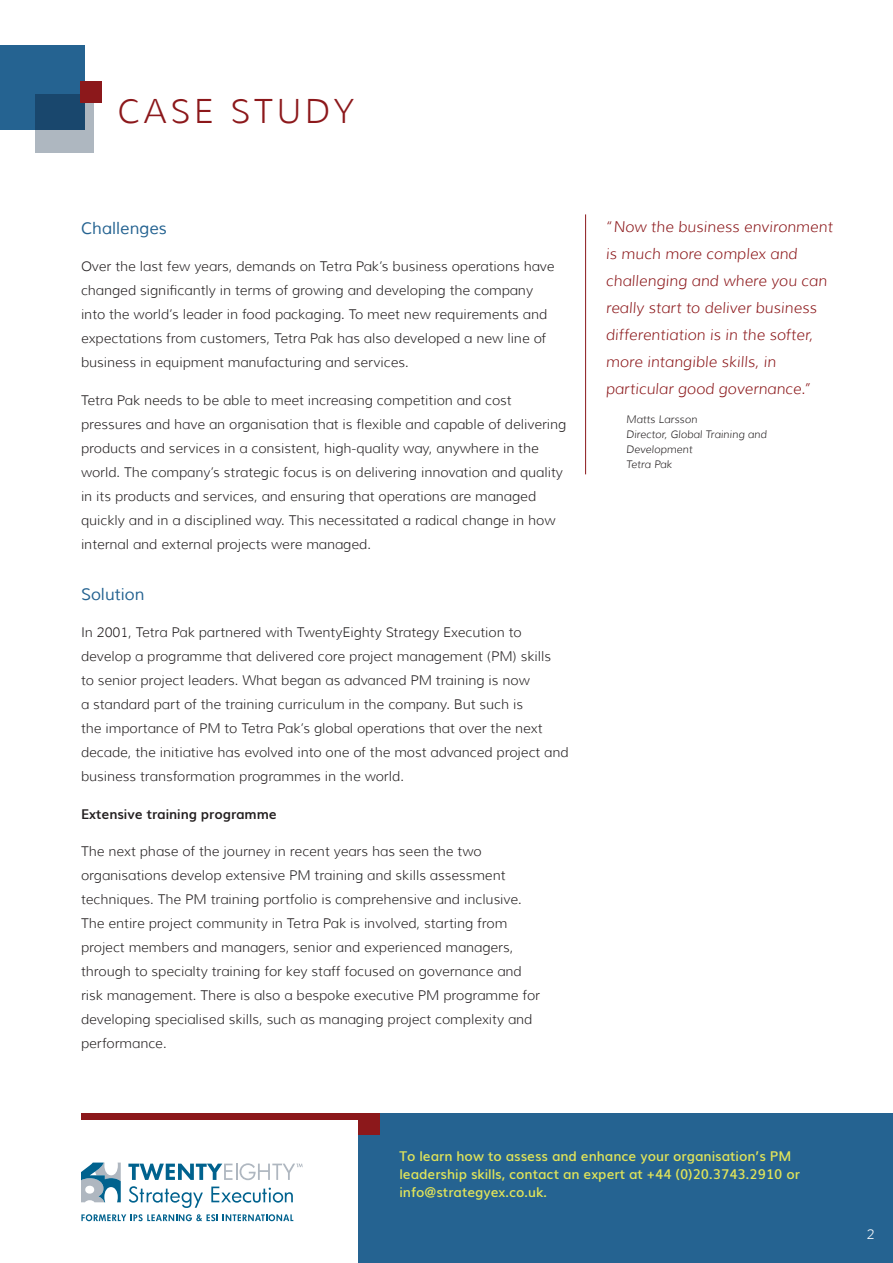
<style>
.page{position:relative;width:893px;height:1263px;background:#fff}
.page>*{position:absolute;margin:0;border:0;box-sizing:border-box;transform-origin:0 0}
.t1{font:300 33.45px "Muli";letter-spacing:.1em;color:#8c181b}
.Subhead_Level_1{font:16.5px "Muli";color:#256391}
.Highlight_-_right_co{font:italic 300 15px/27px "Muli";color:#8c181b}
.Body_text{font:300 13.5px/24px "Muli";color:#231f20}
.t2{font:600 13.5px/18px "Muli";color:#e1e459}
.Subhead_Level_2{font:700 13.5px "Muli";color:#231f20}
.t3{font:300 13.5px "Muli";color:#fff}
.Highlight_-_right_co-2{font:italic 300 10.5px/15px "Muli";color:#231f20}
</style>
<div class="page">
<div style="left:359px;top:1113px;width:534px;height:150px;background:#256391"></div>
<div style="left:0;top:45px;width:84px;height:85px;background:#256391"></div>
<svg style="left:36px;top:94px;width:58px;height:58px;background:#5f7b93"></svg>
<div style="left:81px;top:82px;width:21px;height:21px;background:#8c181b"></div>
<div style="left:359px;top:1113px;width:21px;height:21px;background:#8c181b"></div>
<div style="left:81px;top:1113px;width:278px;height:6px;background:#8c181b"></div>
<svg style="left:129px;top:1186px;width:74px;height:22px"></svg>
<svg style="left:211px;top:1186px;width:82px;height:16px"></svg>
<svg style="left:81px;top:1214px;width:212px;height:7px"></svg>
<svg style="left:81px;top:1162px;width:40px;height:40px"></svg>
<svg style="left:128px;top:1163px;width:175px;height:17px"></svg>
<hr style="left:585px;top:214px;width:1px;height:260px;background:#8c181b">
<h1 class="t1" style="left:117px;top:91px;width:238px">CASE STUDY</h1>
<p class="Subhead_Level_1" style="left:81px;top:218px;width:88px">Challenges</p>
<p class="Body_text" style="left:81px;top:255px;width:475px">Over the last few years, demands on Tetra Pak’s business operations have changed significantly in terms of growing and developing the company into the world’s leader in food packaging. To meet new requirements and expectations from customers, Tetra Pak has also developed a new line of business in equipment manufacturing and services.</p>
<p class="Body_text" style="left:81px;top:388px;width:487px">Tetra Pak needs to be able to meet increasing competition and cost pressures and have an organisation that is flexible and capable of delivering products and services in a consistent, high-quality way, anywhere in the world. The company’s strategic focus is on delivering innovation and quality in its products and services, and ensuring that operations are managed quickly and in a disciplined way. This necessitated a radical change in how internal and external projects were managed.</p>
<p class="Subhead_Level_1" style="left:81px;top:584px;width:65px">Solution</p>
<p class="Body_text" style="left:81px;top:621px;width:489px">In 2001, Tetra Pak partnered with TwentyEighty Strategy Execution to develop a programme that delivered core project management (PM) skills<br>to senior project leaders. What began as advanced PM training is now<br>a standard part of the training curriculum in the company. But such is<br>the importance of PM to Tetra Pak’s global operations that over the next decade, the initiative has evolved into one of the most advanced project and business transformation programmes in the world.</p>
<p class="Subhead_Level_2" style="left:81px;top:803px;width:197px">Extensive training programme</p>
<p class="Body_text" style="left:81px;top:840px;width:460px">The next phase of the journey in recent years has seen the two organisations develop extensive PM training and skills assessment techniques. The PM training portfolio is comprehensive and inclusive.<br>The entire project community in Tetra Pak is involved, starting from project members and managers, senior and experienced managers, through to specialty training for key staff focused on governance and risk management. There is also a bespoke executive PM programme for developing specialised skills, such as managing project complexity and performance.</p>
<p class="Highlight_-_right_co" style="left:606px;top:213px;width:228px">“Now the business environment is much more complex and challenging and where you can really start to deliver business differentiation is in the softer, more intangible skills, in particular good governance.”</p>
<p class="Highlight_-_right_co-2" style="left:626px;top:411px;width:142px">Matts Larsson<br>Director, Global Training and<br>Development<br>Tetra Pak</p>
<p class="t2" style="left:399px;top:1145px;width:402px">To learn how to assess and enhance your organisation’s PM leadership skills, contact an expert at +44 (0)20.3743.2910 or info@strategyex.co.uk.</p>
<p class="t3" style="left:867px;top:1225px;width:9px">2</p>
</div>
